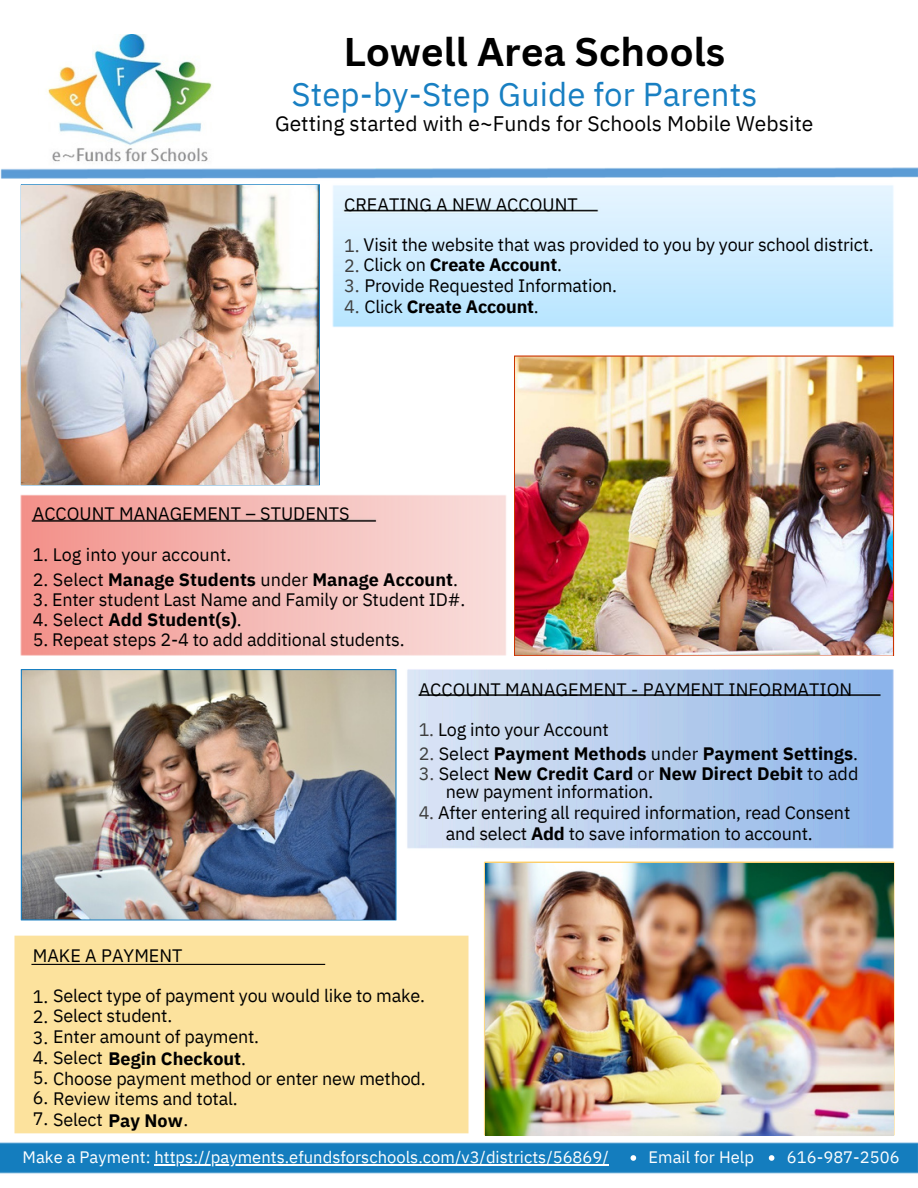
<style>
.page{position:relative;width:918px;height:1188px;background:#fff}
.page>*{position:absolute;margin:0;border:0;box-sizing:border-box;transform-origin:0 0}
.t1{font:700 39px "Canva Sans";color:#000}
.t2{font:33px "IBM Plex Sans";letter-spacing:.005em;color:#187fc2}
.t3{font:21px "IBM Plex Sans";color:#000}
.t4{font:18px "IBM Plex Sans";letter-spacing:-.01em;color:#000}
.t5{font:700 18px "IBM Plex Sans";color:#000}
.t6{font:16.5px "IBM Plex Sans";color:#fff}
.s1{color:#3e3e3e}
.s2{font-weight:400;color:#3e3e3e}
.s3{font-weight:400}
.s4{font-weight:700}
</style>
<div class="page">
<img style="left:48px;top:34px;width:164px;height:127px">
<img style="left:0;top:669px;width:918px;height:505px">
<img style="left:8px;top:928px;width:468px;height:213px">
<img style="left:514px;top:356px;width:380px;height:300px">
<img style="left:22px;top:335px;width:297px;height:150px">
<img style="left:21px;top:669px;width:376px;height:251px">
<img style="left:486px;top:863px;width:407px;height:272px">
<img style="left:20px;top:494px;width:486px;height:162px">
<img style="left:0;top:161px;width:918px;height:174px">
<svg style="left:631px;top:1155px;width:5px;height:6px"></svg>
<hr style="left:155px;top:1164px;width:454px;height:1px;background:#fff">
<svg style="left:769px;top:1155px;width:5px;height:6px"></svg>
<hr style="left:31px;top:964px;width:294px;height:1px;background:#000">
<p class="t1" style="left:343px;top:25px;width:383px">Lowell Area Schools</p>
<h5 class="t2" style="left:292px;top:73px;width:467px">Step-by-Step Guide for Parents</h5>
<p class="t3" style="left:275px;top:109px;width:540px">Getting started with e~Funds for Schools Mobile Website</p>
<p class="t4" style="left:344px;top:192px;width:235px">CREATING A NEW ACCOUNT</p>
<p class="t4" style="left:344px;top:233px;width:531px"><span class="s1">1.</span> Visit the website that was provided to you by your school district.</p>
<p class="t5" style="left:344px;top:253px;width:219px"><span class="s2">2.</span> <span class="s3">Click on</span> Create Account<span class="s3">.</span></p>
<p class="t4" style="left:344px;top:274px;width:275px"><span class="s1">3.</span> Provide Requested Information.</p>
<p class="t5" style="left:344px;top:295px;width:196px"><span class="s2">4.</span> <span class="s3">Click</span> Create Account<span class="s3">.</span></p>
<p class="t4" style="left:33px;top:502px;width:318px">ACCOUNT MANAGEMENT – STUDENTS</p>
<p class="t4" style="left:33px;top:543px;width:200px">1. Log into your account.</p>
<p class="t5" style="left:33px;top:567px;width:427px"><span class="s3">2. Select</span> Manage Students <span class="s3">under</span> Manage Account<span class="s3">.</span></p>
<p class="t4" style="left:33px;top:588px;width:434px">3. Enter student Last Name and Family or Student ID#.</p>
<p class="t5" style="left:33px;top:608px;width:210px"><span class="s3">4. Select</span> Add Student(s)<span class="s3">.</span></p>
<p class="t4" style="left:33px;top:628px;width:373px">5. Repeat steps 2-4 to add additional students.</p>
<p class="t4" style="left:419px;top:677px;width:435px">ACCOUNT MANAGEMENT - PAYMENT INFORMATION</p>
<p class="t4" style="left:419px;top:718px;width:192px"><span class="s1">1.</span> Log into your Account</p>
<p class="t5" style="left:419px;top:742px;width:441px"><span class="s2">2.</span> <span class="s3">Select</span> Payment Methods <span class="s3">under</span> Payment Settings<span class="s3">.</span></p>
<p class="t5" style="left:419px;top:762px;width:441px"><span class="s2">3.</span> <span class="s3">Select</span> New Credit Card <span class="s3">or</span> New Direct Debit <span class="s3">to add</span></p>
<p class="t4" style="left:446px;top:780px;width:209px">new payment information.</p>
<p class="t4" style="left:419px;top:800px;width:433px"><span class="s1">4.</span> After entering all required information, read Consent</p>
<p class="t4" style="left:446px;top:821px;width:369px">and select <span class="s4">Add</span> to save information to account.</p>
<p class="t4" style="left:33px;top:943px;width:151px">MAKE A PAYMENT</p>
<p class="t4" style="left:33px;top:984px;width:394px">1. Select type of payment you would like to make.</p>
<p class="t4" style="left:33px;top:1004px;width:141px">2. Select student.</p>
<p class="t4" style="left:33px;top:1024px;width:228px">3. Enter amount of payment.</p>
<p class="t5" style="left:33px;top:1047px;width:215px"><span class="s3">4. Select</span> Begin Checkout<span class="s3">.</span></p>
<p class="t4" style="left:33px;top:1067px;width:395px">5. Choose payment method or enter new method.</p>
<p class="t4" style="left:33px;top:1087px;width:206px">6. Review items and total.</p>
<p class="t4" style="left:33px;top:1108px;width:157px">7. Select <span class="s4">Pay Now</span>.</p>
<p class="t6" style="left:23px;top:1146px;width:588px">Make a Payment: https://payments.efundsforschools.com/v3/districts/56869/</p>
<p class="t6" style="left:649px;top:1146px;width:107px">Email for Help</p>
<p class="t6" style="left:787px;top:1146px;width:114px">616-987-2506</p>
</div>
